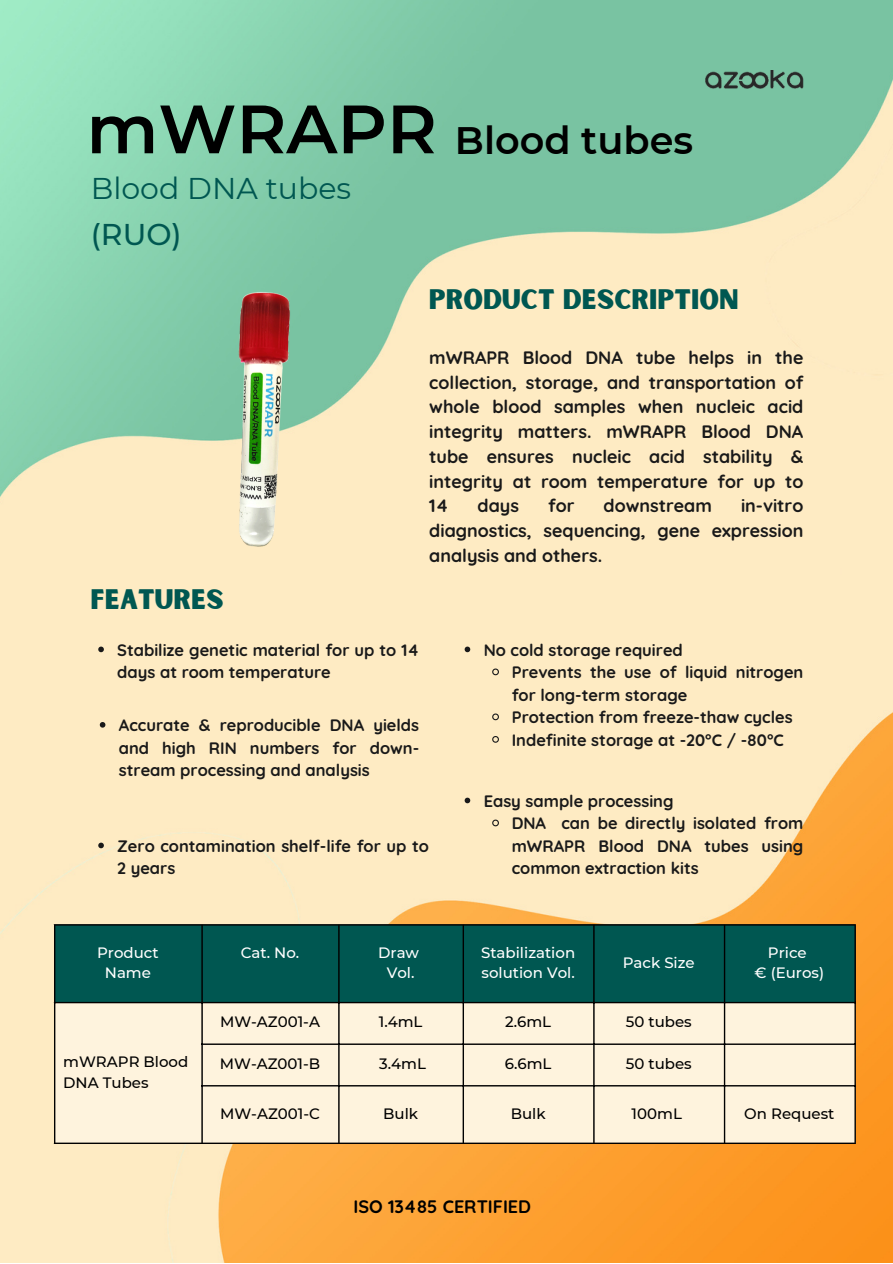
<style>
.page{position:relative;width:893px;height:1264px;background:#fff}
.page>*{position:absolute;margin:0;border:0;box-sizing:border-box;transform-origin:0 0}
.t1{font:600 68.25px "Montserrat";color:#000}
.t2{font:600 38.25px "Montserrat";color:#000}
.t3{font:30px "Montserrat";color:#005751}
.t4{font:500 30px "Montserrat";color:#005751}
.t5{font:27px "Sunborn Sans One";color:#005751}
.t6{font:700 18px "Quicksand";color:#000}
.t7{font:700 17.85px/24.8px "Quicksand";color:#191919;text-align:justify}
.t8{font:700 16.5px/22.5px "Quicksand";color:#191919}
.t9{font:500 15px/20.2px "Montserrat";color:#000}
.t10{font:500 15px/20.2px "Montserrat";color:#fff}
</style>
<div class="page">
<img style="left:0;top:0;width:892px;height:1262px">
<img style="left:704px;top:70px;width:99px;height:19px">
<img style="left:226px;top:285px;width:71px;height:271px">
<svg style="left:98px;top:646px;width:6px;height:6px"></svg>
<svg style="left:98px;top:842px;width:6px;height:6px"></svg>
<svg style="left:100px;top:722px;width:5px;height:5px"></svg>
<svg style="left:464px;top:646px;width:6px;height:6px"></svg>
<svg style="left:491px;top:667px;width:8px;height:9px"></svg>
<svg style="left:491px;top:712px;width:8px;height:9px"></svg>
<svg style="left:491px;top:735px;width:8px;height:8px"></svg>
<svg style="left:464px;top:797px;width:6px;height:6px"></svg>
<svg style="left:491px;top:818px;width:8px;height:9px"></svg>
<div style="left:55px;top:925px;width:799px;height:76px;background:#005751"></div>
<div style="left:55px;top:1003px;width:799px;height:139px;background:#fef3dd"></div>
<hr style="left:54px;top:925px;width:1px;height:217px;background:#000">
<hr style="left:201px;top:925px;width:2px;height:217px;background:#000">
<hr style="left:338px;top:925px;width:1px;height:217px;background:#000">
<hr style="left:462px;top:925px;width:2px;height:217px;background:#000">
<hr style="left:593px;top:925px;width:1px;height:217px;background:#000">
<hr style="left:723px;top:925px;width:2px;height:217px;background:#000">
<hr style="left:854px;top:925px;width:1px;height:217px;background:#000">
<hr style="left:54px;top:924px;width:801px;height:1px;background:#000">
<hr style="left:54px;top:1001px;width:801px;height:2px;background:#000">
<hr style="left:201px;top:1043px;width:654px;height:1px;background:#000">
<hr style="left:201px;top:1085px;width:654px;height:1px;background:#000">
<hr style="left:54px;top:1142px;width:801px;height:1px;background:#000">
<p class="t1" style="left:87px;top:87px;width:352px">mWRAPR</p>
<p class="t3" style="left:91px;top:169px;width:262px">Blood DNA tubes</p>
<p class="t4" style="left:91px;top:215px;width:92px">(RUO)</p>
<p class="t2" style="left:455px;top:116px;width:240px">Blood tubes</p>
<p class="t5" style="left:428px;top:282px;width:312px">PRODUCT DESCRIPTION</p>
<p class="t5" style="left:91px;top:582px;width:135px">FEATURES</p>
<p class="t8" style="left:117px;top:638px;width:303px">Stabilize genetic material for up to 14 days at room temperature</p>
<p class="t8" style="left:119px;top:713px;width:302px;text-align:justify">Accurate &amp; reproducible DNA yields and high RIN numbers for down&shy;stream processing and analysis</p>
<p class="t7" style="left:429px;top:345px;width:375px">mWRAPR Blood DNA tube helps in the collection, storage, and transportation of whole blood samples when nucleic acid integrity matters. mWRAPR Blood DNA tube ensures nucleic acid stability &amp; integrity at room temperature for up to 14</p>
<p class="t7" style="left:477px;top:493px;width:43px">days</p>
<p class="t7" style="left:548px;top:493px;width:28px">for</p>
<p class="t7" style="left:603px;top:493px;width:110px">downstream</p>
<p class="t7" style="left:429px;top:493px;width:375px;text-indent:312px">in-vitro diagnostics, sequencing, gene expression analysis and others.</p>
<p class="t8" style="left:483px;top:638px;width:201px">No cold storage required</p>
<p class="t8" style="left:511px;top:660px;width:293px">Prevents the use of liquid nitrogen for long-term storage</p>
<p class="t8" style="left:511px;top:705px;width:282px">Protection from freeze-thaw cycles</p>
<p class="t8" style="left:511px;top:728px;width:273px">Indefinite storage at -20°C / -80°C</p>
<p class="t8" style="left:117px;top:834px;width:313px">Zero contamination shelf-life for up to<br>2 years</p>
<p class="t10" style="left:97px;top:942px;width:63px">Product</p>
<p class="t10" style="left:105px;top:962px;width:48px">Name</p>
<p class="t10" style="left:241px;top:942px;width:60px">Cat. No.</p>
<p class="t10" style="left:378px;top:942px;width:42px">Draw</p>
<p class="t10" style="left:387px;top:962px;width:29px">Vol.</p>
<p class="t8" style="left:483px;top:789px;width:191px">Easy sample processing</p>
<p class="t8" style="left:511px;top:811px;width:293px;text-align:justify">DNA can be directly isolated from mWRAPR Blood DNA tubes using common extraction kits</p>
<p class="t10" style="left:481px;top:942px;width:96px">Stabilization solution Vol.</p>
<p class="t10" style="left:622px;top:952px;width:74px">Pack Size</p>
<p class="t10" style="left:767px;top:942px;width:40px">Price</p>
<p class="t10" style="left:754px;top:962px;width:71px">€ (Euros)</p>
<p class="t9" style="left:63px;top:1051px;width:127px">mWRAPR Blood<br>DNA Tubes</p>
<p class="t9" style="left:220px;top:1011px;width:101px">MW-AZ001-A</p>
<p class="t9" style="left:379px;top:1011px;width:45px">1.4mL</p>
<p class="t9" style="left:505px;top:1011px;width:47px">2.6mL</p>
<p class="t9" style="left:625px;top:1011px;width:67px">50 tubes</p>
<p class="t9" style="left:220px;top:1052px;width:102px">MW-AZ001-B</p>
<p class="t9" style="left:379px;top:1052px;width:48px">3.4mL</p>
<p class="t9" style="left:505px;top:1052px;width:48px">6.6mL</p>
<p class="t9" style="left:625px;top:1052px;width:67px">50 tubes</p>
<p class="t9" style="left:220px;top:1103px;width:101px">MW-AZ001-C</p>
<p class="t9" style="left:383px;top:1103px;width:36px">Bulk</p>
<p class="t9" style="left:510px;top:1103px;width:36px">Bulk</p>
<p class="t9" style="left:631px;top:1103px;width:52px">100mL</p>
<p class="t9" style="left:744px;top:1103px;width:92px">On Request</p>
<p class="t6" style="left:353px;top:1195px;width:179px">ISO 13485 CERTIFIED</p>
</div>
